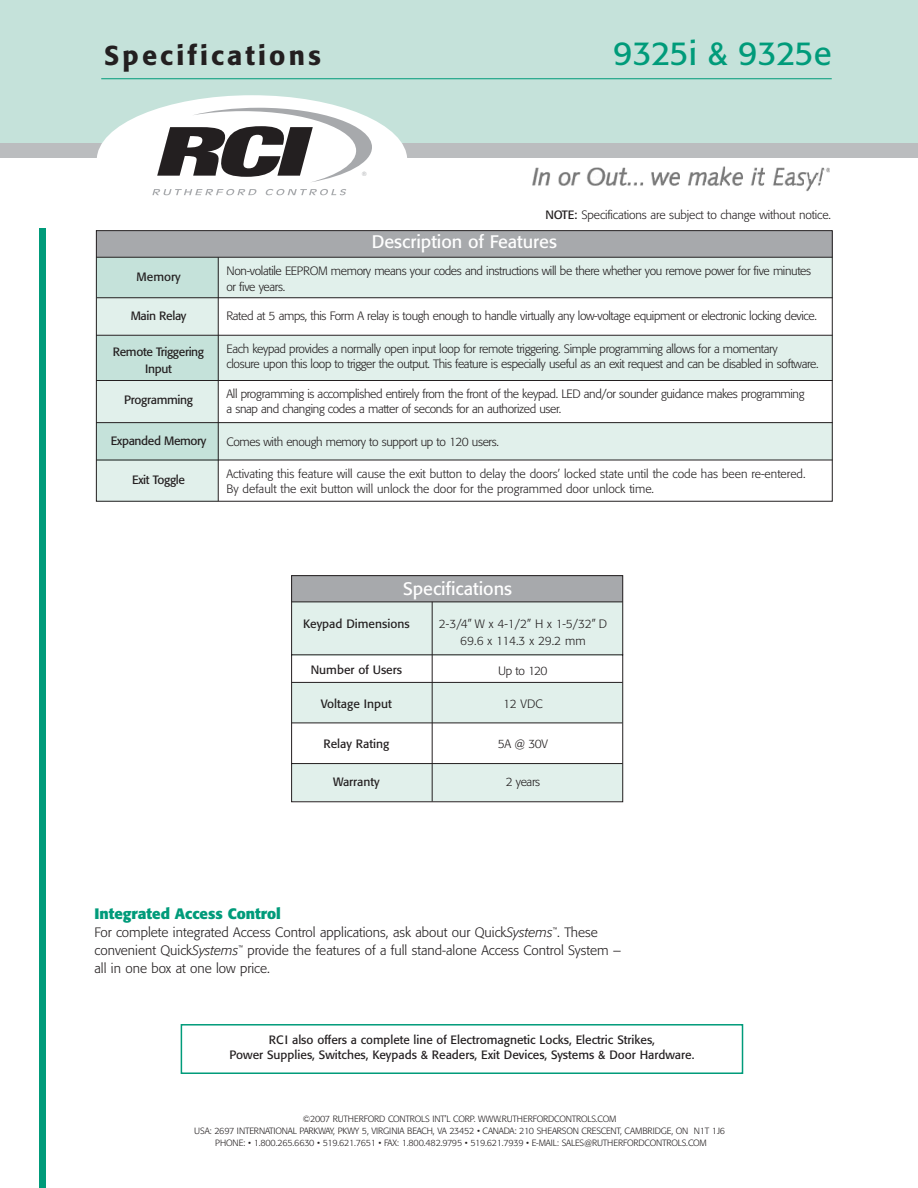
<style>
.page{position:relative;width:918px;height:1188px;background:#fff}
.page>*{position:absolute;margin:0;border:0;box-sizing:border-box;transform-origin:0 0}
.t1{font:33px "Formata";letter-spacing:-.01em;color:#009b7a}
.t2{font:500 27px "Formata";letter-spacing:.115em;color:#231f20}
.t3{font:18px "Formata";color:#fff}
.t4{font:700 15px "Formata";color:#009b7a}
.t5{font:300 13.5px/18px "Formata";color:#231f20}
.t6{font:300 12px/14.9px "Formata";letter-spacing:-.03em;color:#231f20}
.t7{font:12px/15px "Formata";color:#231f20;text-align:center}
.t8{font:300 12px/14.9px "Formata";color:#231f20}
.t9{font:12px/16.5px "Formata";letter-spacing:-.03em;color:#231f20;text-align:center}
.t10{font:300 12px "Formata";letter-spacing:-.01em;color:#231f20}
.t11{font:300 9px/12px "Formata";letter-spacing:-.02em;color:#231f20;text-align:center}
.t12{font:6px "Helvetica";color:#a7a9ac}
.s1{font-weight:400}
.s2{font-style:italic}
</style>
<div class="page">
<div style="left:96px;top:460px;width:122px;height:42px;background:#e1f0eb"></div>
<div style="left:0;top:0;width:918px;height:145px;background:#c5e2da"></div>
<hr style="left:101px;top:78px;width:731px;height:1px;background:#009b7a">
<div style="left:0;top:143px;width:918px;height:15px;background:#bbbdbf"></div>
<div style="left:97px;top:95px;width:310px;height:130px;background:#fff;border-radius:50%"></div>
<svg style="left:152px;top:189px;width:105px;height:6px"></svg>
<svg style="left:265px;top:189px;width:81px;height:6px"></svg>
<svg style="left:157px;top:108px;width:215px;height:74px"></svg>
<div style="left:216px;top:423px;width:617px;height:37px;background:#e1f0eb"></div>
<div style="left:217px;top:336px;width:616px;height:44px;background:#e1f0eb"></div>
<div style="left:96px;top:423px;width:122px;height:37px;background:#c5e2da"></div>
<div style="left:96px;top:336px;width:122px;height:44px;background:#c5e2da"></div>
<div style="left:96px;top:381px;width:121px;height:41px;background:#e1f0eb"></div>
<div style="left:96px;top:298px;width:122px;height:37px;background:#e1f0eb"></div>
<div style="left:96px;top:231px;width:737px;height:27px;background:#a7a9ac"></div>
<div style="left:40px;top:228px;width:6px;height:960px;background:#009b7a"></div>
<div style="left:218px;top:257px;width:615px;height:40px;background:#e1f0eb"></div>
<div style="left:96px;top:257px;width:122px;height:41px;background:#c5e2da"></div>
<hr style="left:96px;top:335px;width:737px;height:1px;background:#231f20">
<hr style="left:96px;top:422px;width:737px;height:1px;background:#231f20">
<hr style="left:96px;top:380px;width:737px;height:1px;background:#231f20">
<hr style="left:218px;top:257px;width:1px;height:244px;background:#231f20">
<hr style="left:97px;top:297px;width:736px;height:1px;background:#231f20">
<hr style="left:96px;top:257px;width:737px;height:1px;background:#231f20">
<hr style="left:96px;top:460px;width:737px;height:1px;background:#231f20">
<img style="left:532px;top:166px;width:298px;height:25px">
<div style="left:96px;top:230px;width:737px;height:272px;border:1px solid #231f20"></div>
<div style="left:181px;top:1024px;width:562px;height:50px;border:2px solid #009b7a"></div>
<svg style="left:291px;top:575px;width:333px;height:228px"></svg>
<h2 class="t2" style="left:104px;top:43px;width:218px">Specifications</h2>
<p class="t12" style="left:362px;top:171px;width:6px">®</p>
<h1 class="t1" style="left:613px;top:39px;width:220px">9325i &amp; 9325e</h1>
<p class="t10" style="left:545px;top:210px;width:287px"><span class="s1">NOTE:</span> Specifications are subject to change without notice.</p>
<h3 class="t3" style="left:372px;top:234px;width:187px">Description of Features</h3>
<p class="t7" style="left:137px;top:271px;width:45px">Memory</p>
<p class="t9" style="left:131px;top:309px;width:57px">Main Relay</p>
<p class="t9" style="left:113px;top:345px;width:93px">Remote Triggering<br>Input</p>
<p class="t9" style="left:124px;top:393px;width:70px">Programming</p>
<p class="t9" style="left:111px;top:433px;width:97px">Expanded Memory</p>
<p class="t9" style="left:132px;top:472px;width:55px">Exit Toggle</p>
<p class="t6" style="left:226px;top:264px;width:586px;line-height:15.8px">Non-volatile EEPROM memory means your codes and instructions will be there whether you remove power for five minutes or five years.</p>
<p class="t6" style="left:226px;top:310px;width:592px">Rated at 5 amps, this Form A relay is tough enough to handle virtually any low-voltage equipment or electronic locking device.</p>
<p class="t6" style="left:226px;top:342px;width:594px">Each keypad provides a normally open input loop for remote triggering. Simple programming allows for a momentary<br>closure upon this loop to trigger the output. This feature is especially useful as an exit request and can be disabled in software.</p>
<p class="t6" style="left:226px;top:387px;width:580px">All programming is accomplished entirely from the front of the keypad. LED and/or sounder guidance makes programming a snap and changing codes a matter of seconds for an authorized user.</p>
<p class="t6" style="left:226px;top:435px;width:274px">Comes with enough memory to support up to 120 users.</p>
<p class="t8" style="left:226px;top:468px;width:581px">Activating this feature will cause the exit button to delay the doors’ locked state until the code has been re-entered.<br>By default the exit button will unlock the door for the programmed door unlock time.</p>
<h3 class="t3" style="left:403px;top:580px;width:111px">Specifications</h3>
<p class="t7" style="left:303px;top:618px;width:108px">Keypad Dimensions</p>
<p class="t6" style="left:439px;top:617px;width:170px;line-height:16.5px;text-align:center">2-3/4” W x 4-1/2” H x 1-5/32” D<br>69.6 x 114.3 x 29.2 mm</p>
<p class="t7" style="left:311px;top:664px;width:93px">Number of Users</p>
<p class="t6" style="left:498px;top:664px;width:51px">Up to 120</p>
<p class="t7" style="left:321px;top:697px;width:72px">Voltage Input</p>
<p class="t6" style="left:503px;top:697px;width:41px">12 VDC</p>
<p class="t7" style="left:323px;top:737px;width:67px">Relay Rating</p>
<p class="t6" style="left:498px;top:738px;width:51px">5A @ 30V</p>
<p class="t7" style="left:333px;top:775px;width:48px">Warranty</p>
<p class="t6" style="left:506px;top:775px;width:36px">2 years</p>
<p class="t4" style="left:94px;top:907px;width:188px">Integrated Access Control</p>
<p class="t5" style="left:94px;top:925px;width:528px">For complete integrated Access Control applications, ask about our Quick<span class="s2">Systems</span><sup>™</sup>. These convenient Quick<span class="s2">Systems</span><sup>™</sup> provide the features of a full stand-alone Access Control System – all in one box at one low price.</p>
<p class="t7" style="left:229px;top:1033px;width:467px">RCI also offers a complete line of Electromagnetic Locks, Electric Strikes,<br>Power Supplies, Switches, Keypads &amp; Readers, Exit Devices, Systems &amp; Door Hardware.</p>
<p class="t11" style="left:194px;top:1114px;width:533px">©2007 RUTHERFORD CONTROLS INT’L CORP. WWW.RUTHERFORDCONTROLS.COM<br>USA: 2697 INTERNATIONAL PARKWAY, PKWY 5, VIRGINIA BEACH, VA 23452 • CANADA: 210 SHEARSON CRESCENT, CAMBRIDGE, ON N1T 1J6<br>PHONE: • 1.800.265.6630 • 519.621.7651 • FAX: 1.800.482.9795 • 519.621.7939 • E-MAIL: SALES@RUTHERFORDCONTROLS.COM</p>
</div>
